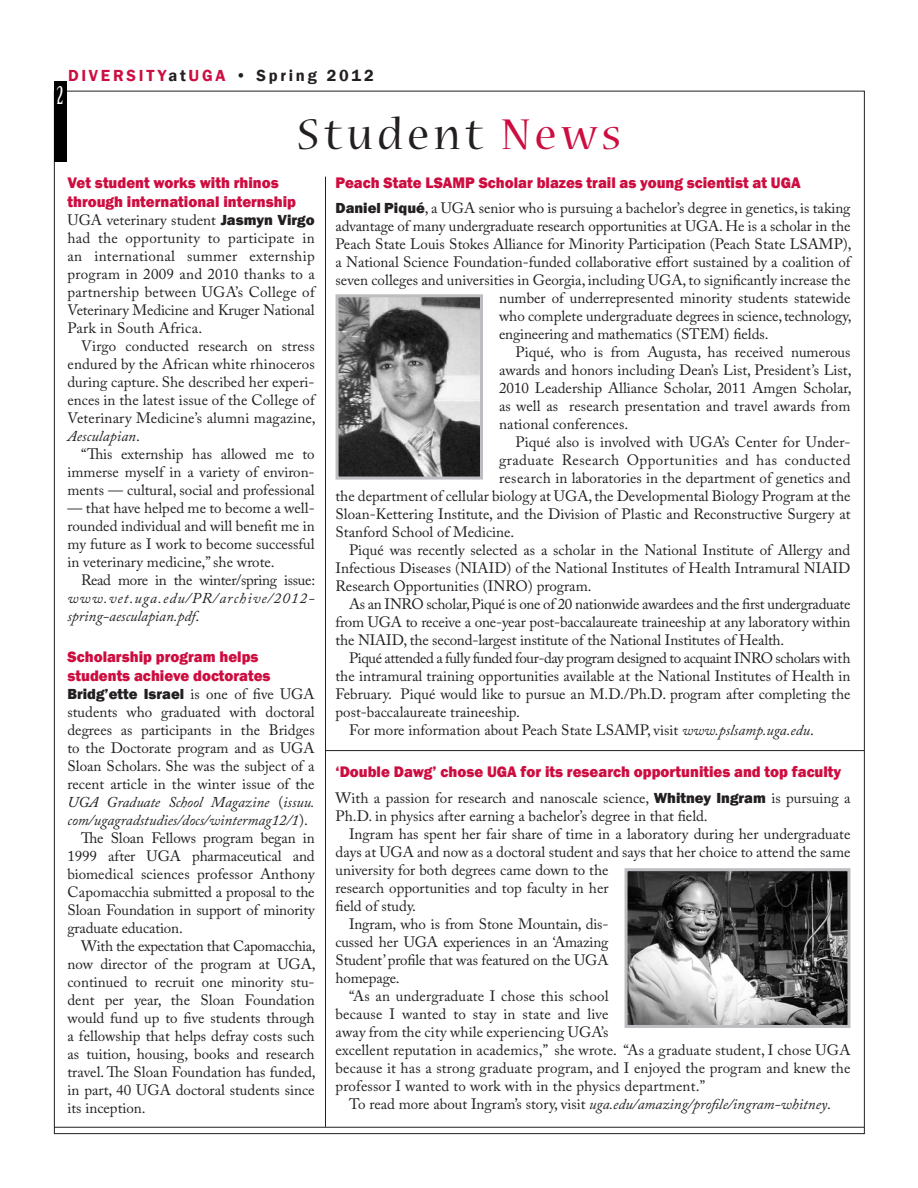
<style>
.page{position:relative;width:918px;height:1188px;background:#fff}
.page>*{position:absolute;margin:0;border:0;box-sizing:border-box;transform-origin:0 0}
.t1{font:48px "Nueva Std";letter-spacing:.1em;color:#231f20}
.t2{font:24px "Birch Std";color:#fff}
.t3{font:600 16.5px "Franklin Gothic";letter-spacing:.165em;color:#231f20}
.t4{font:800 15.75px "Franklin Gothic";color:#cd0d40;scale:.96 1}
.t5{font:15px/18px "Adobe Caslon Pro";color:#231f20;text-align:justify}
.t6{font:italic 15px/18px "Adobe Caslon Pro";color:#231f20;text-align:justify}
.t7{font:15px "Adobe Caslon Pro";letter-spacing:-.02em;color:#231f20}
.t8{font:15px "Adobe Caslon Pro";letter-spacing:.03em;color:#231f20}
.s1{color:#cd0d40}
.s2{font-family:"Franklin Gothic";font-weight:800}
.s3{font-style:italic}
.s4{font-style:normal}
</style>
<div class="page">
<hr style="left:54px;top:1127px;width:810px;height:1px;background:#231f20">
<div style="left:54px;top:81px;width:13px;height:81px;background:#000"></div>
<hr style="left:325px;top:750px;width:539px;height:1px;background:#231f20">
<hr style="left:325px;top:177px;width:1px;height:950px;background:#231f20">
<img style="left:629px;top:872px;width:217px;height:152px">
<div style="left:625px;top:868px;width:225px;height:160px;border:3px solid #bcbdc0"></div>
<img style="left:340px;top:298px;width:139px;height:178px">
<div style="left:336px;top:294px;width:147px;height:186px;border:3px solid #bcbdc0"></div>
<p class="t3" style="left:68px;top:66px;width:307px"><span class="s1">DIVERSITY</span>at<span class="s1">UGA</span> • Spring 2012</p>
<p class="t2" style="left:57px;top:81px;width:8px">2</p>
<p class="t1" style="left:297px;top:113px;width:325px">Student <span class="s1">News</span></p>
<p class="t4" style="left:336px;top:172px;width:486px">Peach State LSAMP Scholar blazes trail as young scientist at UGA</p>
<p class="t5" style="left:336px;top:199px;width:516px"><span class="s2">Daniel Piqué</span>, a UGA senior who is pursuing a bachelor’s degree in genetics, is taking</p>
<p class="t5" style="left:336px;top:217px;width:516px">advantage of many undergraduate research opportunities at UGA. He is a scholar in the</p>
<p class="t5" style="left:336px;top:235px;width:518px">Peach State Louis Stokes Alliance for Minority Participation (Peach State LSAMP),</p>
<p class="t5" style="left:336px;top:253px;width:516px">a National Science Foundation-funded collaborative effort sustained by a coalition of</p>
<p class="t5" style="left:336px;top:271px;width:516px">seven colleges and universities in Georgia, including UGA, to significantly increase the</p>
<p class="t5" style="left:499px;top:289px;width:353px">number of underrepresented minority students statewide</p>
<p class="t5" style="left:499px;top:307px;width:354px">who complete undergraduate degrees in science, technology,</p>
<p class="t5" style="left:499px;top:325px;width:271px">engineering and mathematics (STEM) fields.</p>
<p class="t5" style="left:499px;top:343px;width:354px;text-indent:16px">Piqué, who is from Augusta, has received numerous awards and honors including Dean’s List, President’s List, 2010 Leadership Alliance Scholar, 2011 Amgen Scholar, as well as research presentation and travel awards from national conferences.</p>
<p class="t5" style="left:516px;top:433px;width:336px">Piqué also is involved with UGA’s Center for Under-</p>
<p class="t8" style="left:499px;top:451px;width:353px">graduate Research Opportunities and has conducted</p>
<p class="t5" style="left:499px;top:469px;width:353px">research in laboratories in the department of genetics and</p>
<p class="t5" style="left:336px;top:487px;width:517px">the department of cellular biology at UGA, the Developmental Biology Program at the</p>
<p class="t5" style="left:336px;top:505px;width:516px">Sloan-Kettering Institute, and the Division of Plastic and Reconstructive Surgery at</p>
<p class="t5" style="left:336px;top:523px;width:180px">Stanford School of Medicine.</p>
<p class="t5" style="left:336px;top:541px;width:516px;text-indent:14px">Piqué was recently selected as a scholar in the National Institute of Allergy and Infectious Diseases (NIAID) of the National Institutes of Health Intramural NIAID Research Opportunities (INRO) program.</p>
<p class="t7" style="left:349px;top:595px;width:503px">As an INRO scholar, Piqué is one of 20 nationwide awardees and the first undergraduate</p>
<p class="t5" style="left:336px;top:613px;width:517px">from UGA to receive a one-year post-baccalaureate traineeship at any laboratory within the NIAID, the second-largest institute of the National Institutes of Health.</p>
<p class="t5" style="left:336px;top:649px;width:516px;text-indent:14px">Piqué attended a fully funded four-day program designed to acquaint INRO scholars with the intramural training opportunities available at the National Institutes of Health in February. Piqué would like to pursue an M.D./Ph.D. program after completing the post-baccalaureate traineeship.</p>
<p class="t5" style="left:349px;top:721px;width:466px">For more information about Peach State LSAMP, visit <span class="s3">www.pslsamp.uga.edu</span>.</p>
<p class="t4" style="left:68px;top:172px;width:222px">Vet student works with rhinos</p>
<p class="t4" style="left:68px;top:191px;width:240px">through international internship</p>
<p class="t5" style="left:68px;top:210px;width:249px">UGA veterinary student <span class="s2">Jasmyn Virgo </span>had the opportunity to participate in an international summer externship program in 2009 and 2010 thanks to a partnership between UGA’s College of Veterinary Medicine and Kruger National Park in South Africa.</p>
<p class="t5" style="left:68px;top:336px;width:250px;text-indent:14px">Virgo conducted research on stress endured by the African white rhinoceros during capture. She described her experi&shy;ences in the latest issue of the College of Veterinary Medicine’s alumni magazine, <span class="s3">Aesculapian</span>.</p>
<p class="t5" style="left:68px;top:444px;width:249px;text-indent:14px">“This externship has allowed me to immerse myself in a variety of environ&shy;ments — cultural, social and professional</p>
<p class="t5" style="left:68px;top:498px;width:249px">— that have helped me to become a well&shy;rounded individual and will benefit me in my future as I work to become successful in veterinary medicine,” she wrote.</p>
<p class="t6" style="left:68px;top:570px;width:249px;text-indent:14px"><span class="s4">Read more in the winter/spring issue: </span>www.vet.uga.edu/PR/archive/2012- spring-aesculapian.pdf<span class="s4">.</span></p>
<p class="t4" style="left:68px;top:646px;width:201px">Scholarship program helps</p>
<p class="t4" style="left:68px;top:665px;width:213px">students achieve doctorates</p>
<p class="t5" style="left:68px;top:684px;width:249px"><span class="s2">Bridg’ette Israel</span> is one of five UGA students who graduated with doctoral degrees as participants in the Bridges to the Doctorate program and as UGA Sloan Scholars. She was the subject of a recent article in the winter issue of the <span class="s3">UGA Graduate School Magazine</span> (<span class="s3">issuu. com/ugagradstudies/docs/wintermag12/1</span>).</p>
<p class="t5" style="left:68px;top:828px;width:249px;text-indent:14px">The Sloan Fellows program began in 1999 after UGA pharmaceutical and biomedical sciences professor Anthony Capomacchia submitted a proposal to the Sloan Foundation in support of minority graduate education.</p>
<p class="t7" style="left:81px;top:937px;width:236px">With the expectation that Capomacchia,</p>
<p class="t5" style="left:68px;top:954px;width:250px">now director of the program at UGA, continued to recruit one minority stu&shy;dent per year, the Sloan Foundation would fund up to five students through a fellowship that helps defray costs such as tuition, housing, books and research travel. The Sloan Foundation has funded, in part, 40 UGA doctoral students since its inception.</p>
<p class="t4" style="left:336px;top:762px;width:528px">‘Double Dawg’ chose UGA for its research opportunities and top faculty</p>
<p class="t5" style="left:336px;top:788px;width:516px">With a passion for research and nanoscale science, <span class="s2">Whitney Ingram</span> is pursuing a<br>Ph.D. in physics after earning a bachelor’s degree in that field.</p>
<p class="t5" style="left:336px;top:824px;width:516px;text-align:left;text-indent:14px">Ingram has spent her fair share of time in a laboratory during her undergraduate days at UGA and now as a doctoral student and says that her choice to attend the same university for both degrees came down to the<br>research opportunities and top faculty in her<br>field of study.</p>
<p class="t5" style="left:336px;top:914px;width:275px;text-indent:13px">Ingram, who is from Stone Mountain, dis&shy;cussed her UGA experiences in an ‘Amazing Student’ profile that was featured on the UGA homepage.</p>
<p class="t5" style="left:336px;top:986px;width:516px;text-align:left;text-indent:14px">“As an undergraduate I chose this school<br>because I wanted to stay in state and live<br>away from the city while experiencing UGA’s<br>excellent reputation in academics,” she wrote. “As a graduate student, I chose UGA because it has a strong graduate program, and I enjoyed the program and knew the professor I wanted to work with in the physics department.”</p>
<p class="t6" style="left:349px;top:1094px;width:484px"><span class="s4">To read more about Ingram’s story, visit</span> uga.edu/amazing/profile/ingram-whitney<span class="s4">.</span></p>
</div>
